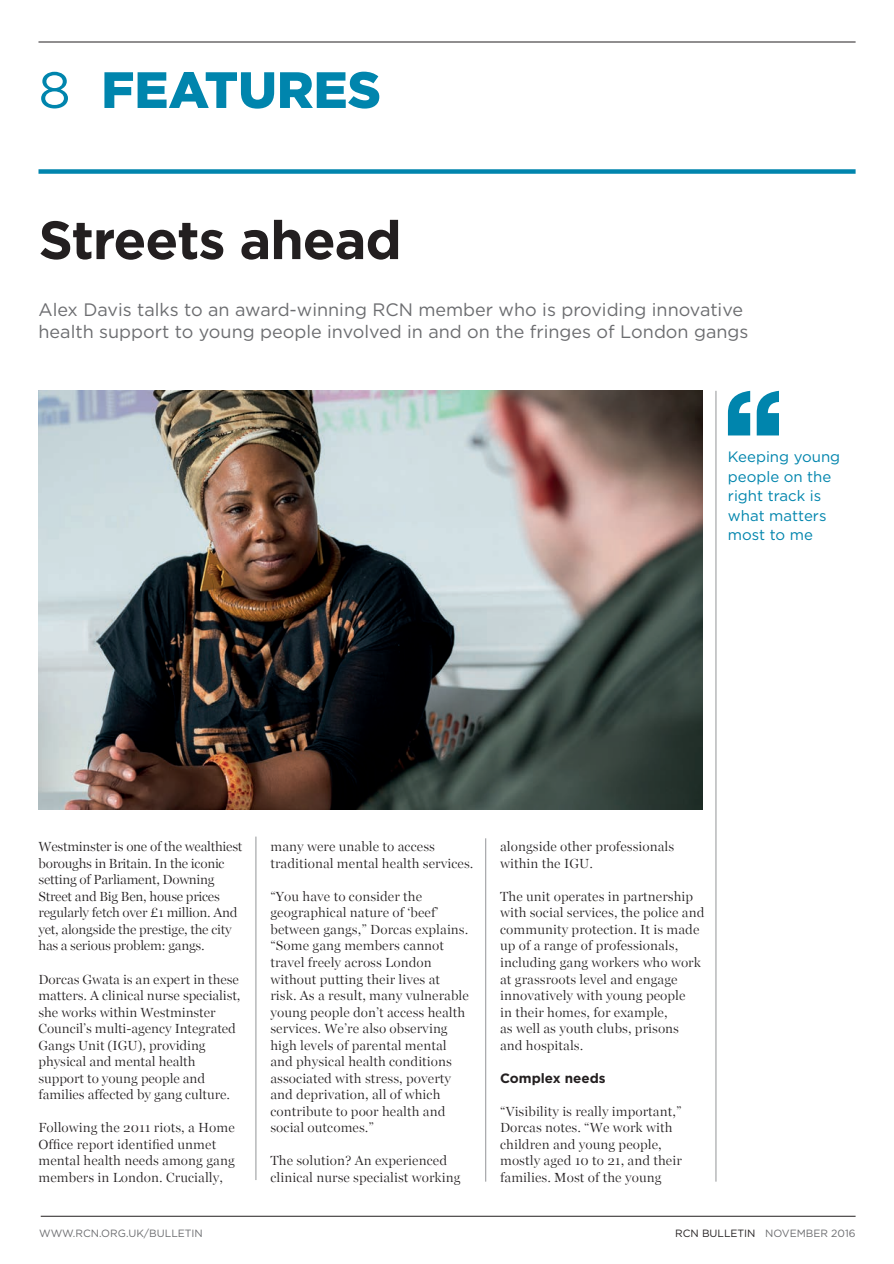
<style>
.page{position:relative;width:894px;height:1264px;background:#fff}
.page>*{position:absolute;margin:0;border:0;box-sizing:border-box;transform-origin:0 0}
.t1{font:700 53.7px "Gotham";letter-spacing:-.02em;color:#231f20}
.t2{font:900 51px "Gotham";color:#0085ad}
.t3{font:18px/22.5px "Gotham";color:#6c6d70}
.t4{font:15px/19.5px "Gotham";color:#0085ad}
.t5{font:300 13.5px/16.5px "SD Georgia";color:#231f20}
.t6{font:300 13.5px/16.5px "SD Georgia";letter-spacing:-.025em;color:#231f20}
.t7{font:700 13.5px "Gotham";color:#231f20}
.t8{font:10.5px "Gotham";color:#6c6d70}
.s1{font-weight:400}
.s2{color:#231f20}
</style>
<div class="page">
<hr style="left:38px;top:42px;width:817px;height:1px;background:#231f20">
<hr style="left:41px;top:1215px;width:814px;height:1px;background:#231f20">
<div style="left:38px;top:169px;width:817px;height:5px;background:#0085ad"></div>
<svg style="left:727px;top:391px;width:51px;height:44px"></svg>
<hr style="left:715px;top:391px;width:1px;height:790px;background:#939598">
<hr style="left:485px;top:838px;width:1px;height:343px;background:#939598">
<hr style="left:255px;top:836px;width:1px;height:343px;background:#939598">
<img style="left:38px;top:391px;width:664px;height:418px">
<h2 class="t2" style="left:38px;top:55px;width:344px"><span class="s1">8</span> FEATURES</h2>
<h1 class="t1" style="left:38px;top:204px;width:364px">Streets ahead</h1>
<h3 class="t3" style="left:38px;top:298px;width:711px">Alex Davis talks to an award-winning RCN member who is providing innovative health support to young people involved in and on the fringes of London gangs</h3>
<p class="t4" style="left:727px;top:446px;width:114px">Keeping young people on the right track is what matters most to me</p>
<p class="t6" style="left:38px;top:838px;width:205px">Westminster is one of the wealthiest boroughs in Britain. In the iconic setting of Parliament, Downing Street and Big Ben, house prices regularly fetch over £1 million. And yet, alongside the prestige, the city has a serious problem: gangs.</p>
<p class="t5" style="left:38px;top:970px;width:203px">Dorcas Gwata is an expert in these matters. A clinical nurse specialist, she works within Westminster<br>Council’s multi-agency Integrated<br>Gangs Unit (IGU), providing physical and mental health support to young people and families affected by gang culture.</p>
<p class="t5" style="left:38px;top:1118px;width:198px">Following the 2011 riots, a Home<br>Office report identified unmet mental health needs among gang members in London. Crucially,</p>
<p class="t5" style="left:270px;top:838px;width:204px">many were unable to access traditional mental health services.</p>
<p class="t5" style="left:270px;top:887px;width:200px">“You have to consider the geographical nature of ‘beef’ between gangs,” Dorcas explains. “Some gang members cannot travel freely across London without putting their lives at risk. As a result, many vulnerable young people don’t access health services. We’re also observing high levels of parental mental and physical health conditions associated with stress, poverty and deprivation, all of which contribute to poor health and social outcomes.”</p>
<p class="t5" style="left:270px;top:1151px;width:192px">The solution? An experienced clinical nurse specialist working</p>
<p class="t5" style="left:500px;top:838px;width:176px">alongside other professionals within the IGU.</p>
<p class="t5" style="left:500px;top:887px;width:206px">The unit operates in partnership with social services, the police and community protection. It is made up of a range of professionals, including gang workers who work at grassroots level and engage innovatively with young people<br>in their homes, for example,<br>as well as youth clubs, prisons and hospitals.</p>
<p class="t7" style="left:500px;top:1068px;width:107px">Complex needs</p>
<p class="t5" style="left:500px;top:1102px;width:183px">“Visibility is really important,”<br>Dorcas notes. “We work with children and young people, mostly aged 10 to 21, and their families. Most of the young</p>
<p class="t8" style="left:39px;top:1226px;width:165px">WWW.RCN.ORG.UK/BULLETIN</p>
<p class="t8" style="left:675px;top:1226px;width:182px"><span class="s2">RCN BULLETIN</span> NOVEMBER 2016</p>
</div>
